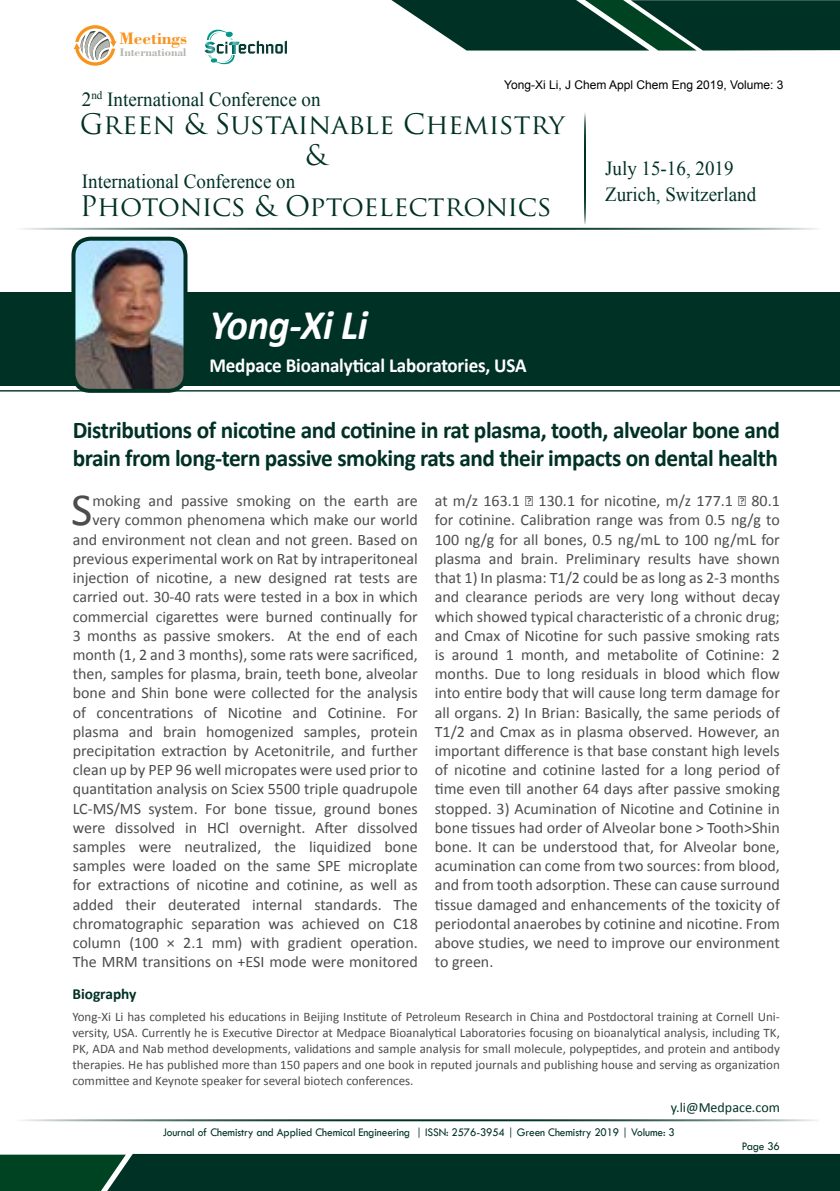
<style>
.page{position:relative;width:840px;height:1191px;background:#fff}
.page>*{position:absolute;margin:0;border:0;box-sizing:border-box;transform-origin:0 0}
.t1{font:46.2px "Calibri";color:#4d4d4f}
.t2{font:italic 700 42.4px "Calibri";letter-spacing:-.01em;color:#fff;scale:.95 1}
.t3{font:27.6px/30.8px "Trajan Pro";color:#003125;text-align:center}
.t4{font:700 24px/28px "Calibri";letter-spacing:-.02em;color:#003125}
.t5{font:20px/26.4px "Times New Roman";color:#003125;scale:.95 1}
.t6{font:700 20px "Calibri";letter-spacing:-.01em;color:#fff;scale:.95 1}
.t7{font:700 17.6px "Bodoni BT";color:#f7941e}
.t8{font:16px/19.2px "Calibri";color:#4d4d4f;text-align:right}
.t9{font:700 15.4px "Calibri";color:#003125}
.t10{font:14px "Calibri";color:#003125}
.t11{font:13px/16px "Calibri";color:#4d4d4f;text-align:justify}
.t12{font:12px "Tw Cen";letter-spacing:-.01em;color:#003125;scale:.95 1}
.t13{font:12px "Arial";color:#000}
.t14{font:700 11.6px "Bodoni BT";color:#b3b6af}
</style>
<div class="page">
<hr style="left:12px;top:228px;width:807px;height:2px;background:#003125">
<hr style="left:12px;top:1119px;width:807px;height:2px;background:#003125">
<svg style="left:391px;top:0;width:448px;height:51px;background:#214d41"></svg>
<svg style="left:0;top:1154px;width:839px;height:37px;background:#023526"></svg>
<hr style="left:584px;top:113px;width:1px;height:112px;background:#003125">
<svg style="left:74px;top:25px;width:42px;height:41px"></svg>
<svg style="left:204px;top:30px;width:83px;height:34px"></svg>
<div style="left:0;top:292px;width:839px;height:94px;background:#003125"></div>
<hr style="left:0;top:390px;width:839px;height:1px;background:#003125">
<img style="left:73px;top:239px;width:112px;height:152px">
<div style="left:71px;top:237px;width:116px;height:156px;border:4px solid #003125;border-radius:17px"></div>
<p class="t7" style="left:119px;top:27px;width:69px">Meetings</p>
<p class="t14" style="left:120px;top:45px;width:68px">International</p>
<p class="t5" style="left:82px;top:86px;width:253px">2<sup>nd</sup> International Conference on</p>
<p class="t13" style="left:504px;top:77px;width:281px">Yong-Xi Li, J Chem Appl Chem Eng 2019, Volume: 3</p>
<h3 class="t3" style="left:80px;top:109px;width:486px">Green &amp; Sustainable Chemistry &amp;</h3>
<h3 class="t3" style="left:80px;top:191px;width:473px">Photonics &amp; Optoelectronics</h3>
<p class="t5" style="left:82px;top:168px;width:226px">International Conference on</p>
<h2 class="t2" style="left:209px;top:298px;width:168px">Yong-Xi Li</h2>
<p class="t6" style="left:209px;top:352px;width:335px">Medpace Bioanalytical Laboratories, USA</p>
<p class="t5" style="left:604px;top:154px;width:160px">July 15-16, 2019<br>Zurich, Switzerland</p>
<h3 class="t4" style="left:73px;top:416px;width:708px">Distributions of nicotine and cotinine in rat plasma, tooth, alveolar bone and brain from long-tern passive smoking rats and their impacts on dental health</h3>
<p class="t8" style="left:73px;top:491px;width:346px">moking and passive smoking on the earth are very common phenomena which make our world and environment not clean and not green. Based on previous experimental work on Rat by intraperitoneal injection of nicotine, a new designed rat tests are carried out. 30-40 rats were tested in a box in which commercial cigarettes were burned continually for 3 months as passive smokers. At the end of each month (1, 2 and 3 months), some rats were sacrificed, then, samples for plasma, brain, teeth bone, alveolar bone and Shin bone were collected for the analysis of concentrations of Nicotine and Cotinine. For plasma and brain homogenized samples, protein precipitation extraction by Acetonitrile, and further clean up by PEP 96 well micropates were used prior to quantitation analysis on Sciex 5500 triple quadrupole LC-MS/MS system. For bone tissue, ground bones were dissolved in HCl overnight. After dissolved samples were neutralized, the liquidized bone samples were loaded on the same SPE microplate for extractions of nicotine and cotinine, as well as added their deuterated internal standards. The chromatographic separation was achieved on C18 column (100 × 2.1 mm) with gradient operation.<br>The MRM transitions on +ESI mode were monitored</p>
<p class="t8" style="left:434px;top:491px;width:346px;text-align:justify">at m/z 163.1 130.1 for nicotine, m/z 177.1 80.1 for cotinine. Calibration range was from 0.5 ng/g to 100 ng/g for all bones, 0.5 ng/mL to 100 ng/mL for plasma and brain. Preliminary results have shown that 1) In plasma: T1/2 could be as long as 2-3 months and clearance periods are very long without decay which showed typical characteristic of a chronic drug; and Cmax of Nicotine for such passive smoking rats is around 1 month, and metabolite of Cotinine: 2 months. Due to long residuals in blood which flow into entire body that will cause long term damage for all organs. 2) In Brian: Basically, the same periods of T1/2 and Cmax as in plasma observed. However, an important difference is that base constant high levels of nicotine and cotinine lasted for a long period of time even till another 64 days after passive smoking stopped. 3) Acumination of Nicotine and Cotinine in bone tissues had order of Alveolar bone &gt; Tooth&gt;Shin bone. It can be understood that, for Alveolar bone, acumination can come from two sources: from blood, and from tooth adsorption. These can cause surround tissue damaged and enhancements of the toxicity of periodontal anaerobes by cotinine and nicotine. From above studies, we need to improve our environment to green.</p>
<h1 class="t1" style="left:71px;top:481px;width:23px">S</h1>
<p class="t9" style="left:72px;top:983px;width:66px">Biography</p>
<p class="t11" style="left:72px;top:1009px;width:708px">Yong-Xi Li has completed his educations in Beijing Institute of Petroleum Research in China and Postdoctoral training at Cornell Uni&shy;versity, USA. Currently he is Executive Director at Medpace Bioanalytical Laboratories focusing on bioanalytical analysis, including TK, PK, ADA and Nab method developments, validations and sample analysis for small molecule, polypeptides, and protein and antibody therapies. He has published more than 150 papers and one book in reputed journals and publishing house and serving as organization committee and Keynote speaker for several biotech conferences.</p>
<p class="t10" style="left:670px;top:1098px;width:111px">y.li@Medpace.com</p>
<p class="t12" style="left:163px;top:1124px;width:540px">Journal of Chemistry and Applied Chemical Engineering | ISSN: 2576-3954 | Green Chemistry 2019 | Volume: 3</p>
<p class="t12" style="left:741px;top:1139px;width:42px">Page 36</p>
</div>
